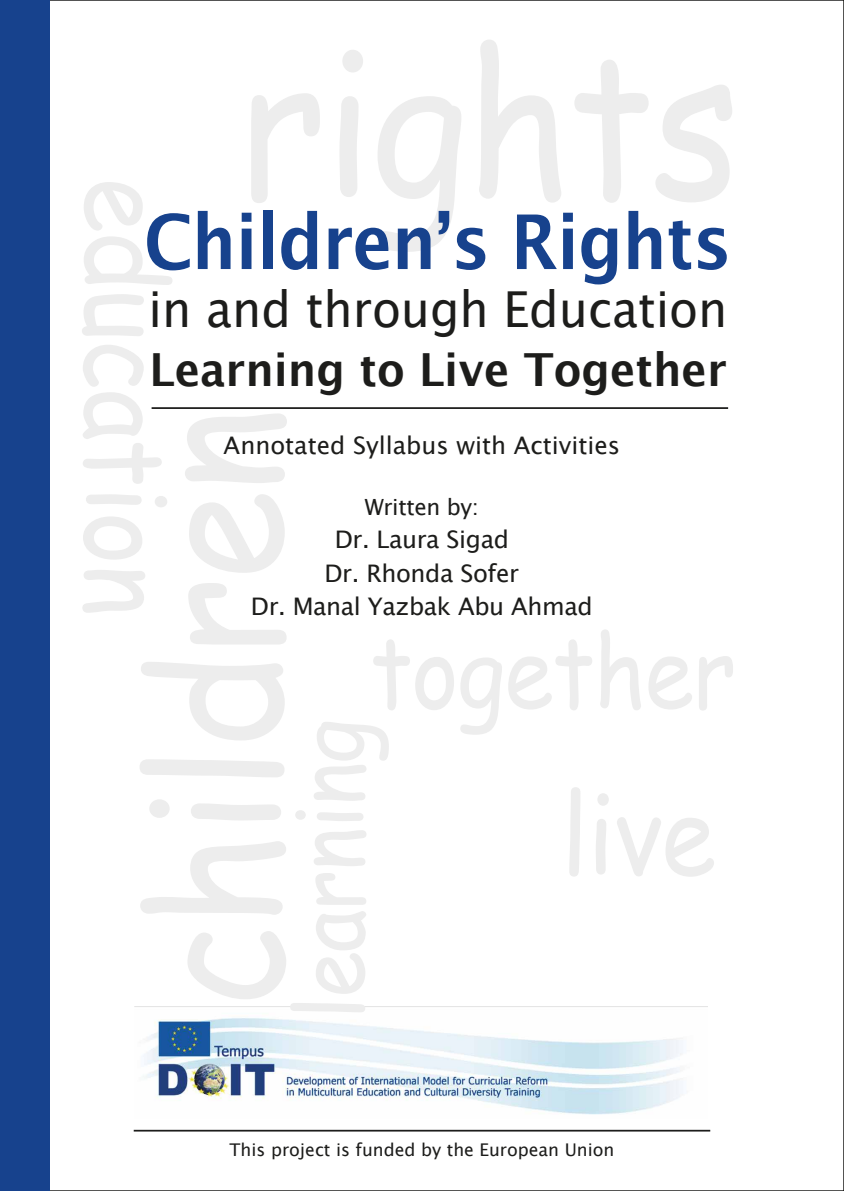
<style>
.page{position:relative;width:844px;height:1191px;background:#fff}
.page>*{position:absolute;margin:0;border:0;box-sizing:border-box;transform-origin:0 0}
.t1{font:700 75.42px "Lucida Grande";letter-spacing:-.01em;color:#17428d;scale:.9 1}
.t2{font:49.52px "Lucida Grande";color:#1d1d1b;scale:.95 1}
.t3{font:700 45.68px "Lucida Grande";color:#1d1d1b;scale:.95 1}
.t4{font:24.15px/33.4px "Lucida Grande";letter-spacing:-.015em;color:#1d1d1b;text-align:center}
.t5{font:22.4px "Lucida Grande";letter-spacing:-.015em;color:#1d1d1b}
.t6{font:17.5px "Lucida Grande";color:#1d1d1b}
</style>
<div class="page">
<img style="left:135px;top:1006px;width:572px;height:109px">
<hr style="left:151px;top:407px;width:577px;height:2px;background:#1d1d1b">
<hr style="left:134px;top:1129px;width:576px;height:2px;background:#1d1d1b">
<div style="left:0;top:0;width:50px;height:1191px;background:#17428d"></div>
<p class="t1" style="left:144px;top:181px;width:653px">Childrenʼs Rights</p>
<p class="t2" style="left:148px;top:280px;width:610px">in and through Education</p>
<p class="t3" style="left:149px;top:333px;width:609px">Learning to Live Together</p>
<p class="t4" style="left:223px;top:429px;width:398px">Annotated Syllabus with Activities</p>
<p class="t5" style="left:364px;top:493px;width:116px">Written by:</p>
<p class="t4" style="left:251px;top:523px;width:343px">Dr. Laura Sigad<br>Dr. Rhonda Sofer<br>Dr. Manal Yazbak Abu Ahmad</p>
<p class="t6" style="left:229px;top:1139px;width:386px">This project is funded by the European Union</p>
</div>
